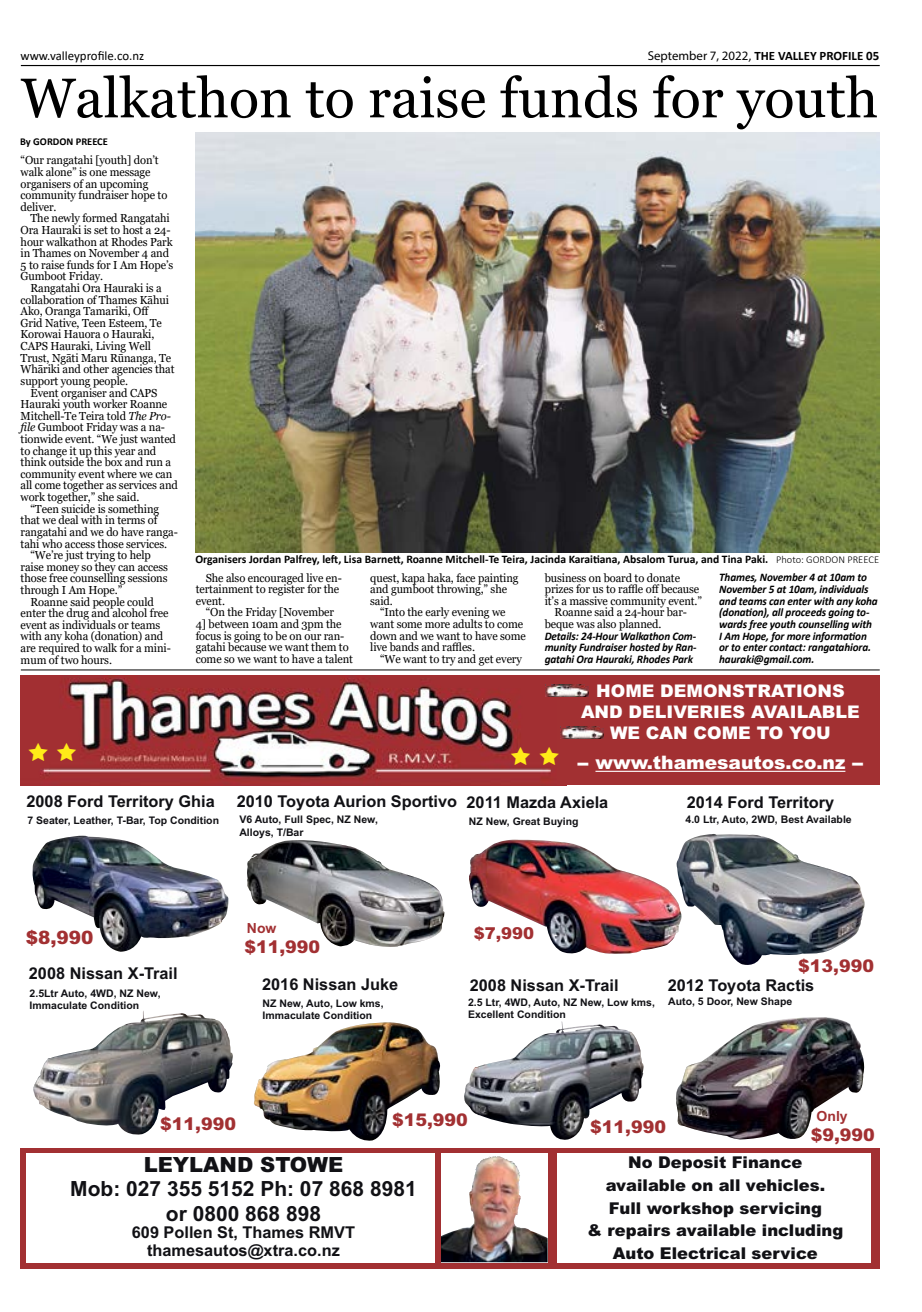
<style>
.page{position:relative;width:922px;height:1312px;background:#fff}
.page>*{position:absolute;margin:0;border:0;box-sizing:border-box;transform-origin:0 0}
.t1{font:55.75px "Georgia";color:#000}
.t2{font:700 20.88px/24.5px "Arial";color:#111115;text-align:center}
.t3{font:900 20.88px "Arial";color:#111115}
.t4{font:900 18.62px "Arial";color:#fff;scale:2.01 1}
.t5{font:900 18.38px "Arial";color:#a23032}
.t6{font:900 17.38px/20.9px "Arial";color:#fff;text-align:center}
.t7{font:900 17.38px "Arial";color:#a23032}
.t8{font:900 16.38px "Arial";color:#a23032}
.t9{font:700 16.25px/17.6px "Arial";color:#111115;text-align:center}
.t10{font:900 16.25px/22.8px "Arial";color:#111115;text-align:center}
.t11{font:700 13.88px "Arial";color:#a23032}
.t12{font:700 12.88px "Calibri";color:#000}
.t13{font:12.88px "Calibri";color:#000}
.t14{font:11.62px/11.6px "Georgia";letter-spacing:-.01em;color:#000;scale:.96 1}
.t15{font:italic 700 11.62px/11.6px "Calibri";letter-spacing:-.01em;color:#000;text-align:justify;scale:.96 1}
.t16{font:700 11.62px "Calibri";color:#000}
.t17{font:700 10.5px/12.5px "Arial";color:#111115}
.t18{font:700 10.5px "Calibri";color:#000}
.s1{font-family:"Myriad Pro";font-weight:400}
.s2{font-weight:400}
.s3{font-style:italic}
.s4{font-weight:300;font-size:10.5px}
</style>
<div class="page">
<hr style="left:21px;top:65px;width:858px;height:1px;background:#000">
<img style="left:20px;top:675px;width:537px;height:110px">
<div style="left:557px;top:675px;width:322px;height:110px;background:#a23032"></div>
<svg style="left:20px;top:1148px;width:859px;height:119px;background:#ae4f50"></svg>
<div style="left:26px;top:1152px;width:408px;height:109px;background:#fff"></div>
<div style="left:441px;top:1152px;width:106px;height:109px;background:#fff"></div>
<div style="left:557px;top:1152px;width:313px;height:109px;background:#fff"></div>
<img style="left:441px;top:1156px;width:106px;height:105px">
<hr style="left:595px;top:770px;width:250px;height:1px;background:#fff">
<img style="left:546px;top:684px;width:42px;height:12px">
<img style="left:560px;top:726px;width:43px;height:12px">
<svg style="left:546px;top:682px;width:4px;height:3px"></svg>
<img style="left:254px;top:1022px;width:187px;height:119px">
<img style="left:683px;top:834px;width:181px;height:131px">
<img style="left:32px;top:835px;width:196px;height:117px">
<img style="left:469px;top:839px;width:214px;height:115px">
<img style="left:676px;top:1017px;width:189px;height:123px">
<img style="left:247px;top:840px;width:197px;height:107px">
<img style="left:464px;top:1021px;width:180px;height:119px">
<img style="left:33px;top:1011px;width:200px;height:124px">
<img style="left:195px;top:132px;width:684px;height:420px">
<hr style="left:21px;top:669px;width:858px;height:1px;background:#000">
<svg style="left:29px;top:742px;width:19px;height:18px"></svg>
<svg style="left:57px;top:742px;width:19px;height:18px"></svg>
<svg style="left:511px;top:746px;width:19px;height:18px"></svg>
<svg style="left:539px;top:746px;width:18px;height:18px"></svg>
<p class="t13" style="left:20px;top:47px;width:125px">www.valleyprofile.co.nz</p>
<p class="t12" style="left:647px;top:46px;width:233px"><span class="s1">September 7, 2022</span><span class="s2">,</span> THE VALLEY PROFILE 05</p>
<h1 class="t1" style="left:21px;top:64px;width:858px">Walkathon to raise funds for youth</h1>
<p class="t14" style="left:21px;top:155px;width:154px">“Our rangatahi [youth] don’t walk alone” is one message organisers of an upcoming community fundraiser hope to deliver.</p>
<p class="t14" style="left:21px;top:213px;width:160px;text-indent:10px">The newly formed Rangatahi<br>Ora Hauraki is set to host a 24- hour walkathon at Rhodes Park in Thames on November 4 and<br>5 to raise funds for I Am Hope’s<br>Gumboot Friday.</p>
<p class="t14" style="left:21px;top:282px;width:162px;text-indent:10px">Rangatahi Ora Hauraki is a collaboration of Thames Kāhui<br>Ako, Oranga Tamariki, Off<br>Grid Native, Teen Esteem, Te<br>Korowai Hauora o Hauraki,<br>CAPS Hauraki, Living Well<br>Trust, Ngāti Maru Rūnanga, Te<br>Whāriki and other agencies that support young people.</p>
<p class="t14" style="left:31px;top:387px;width:134px">Event organiser and CAPS</p>
<p class="t14" style="left:21px;top:398px;width:154px">Hauraki youth worker Roanne</p>
<p class="t14" style="left:21px;top:410px;width:158px">Mitchell-Te Teira told <span class="s3">The Pro-</span></p>
<p class="t14" style="left:21px;top:422px;width:152px"><span class="s3">file</span> Gumboot Friday was a na-</p>
<p class="t14" style="left:21px;top:433px;width:163px">tionwide event. “We just wanted</p>
<p class="t14" style="left:21px;top:445px;width:143px">to change it up this year and</p>
<p class="t14" style="left:21px;top:456px;width:158px">think outside the box and run a</p>
<p class="t14" style="left:21px;top:468px;width:159px">community event where we can</p>
<p class="t14" style="left:21px;top:480px;width:165px">all come together as services and</p>
<p class="t14" style="left:21px;top:491px;width:125px">work together,” she said.</p>
<p class="t14" style="left:31px;top:503px;width:135px">“Teen suicide is something</p>
<p class="t14" style="left:21px;top:514px;width:144px">that we deal with in terms of</p>
<p class="t14" style="left:21px;top:526px;width:165px">rangatahi and we do have ranga-</p>
<p class="t14" style="left:21px;top:538px;width:154px">tahi who access those services.</p>
<p class="t14" style="left:31px;top:549px;width:127px">“We’re just trying to help</p>
<p class="t14" style="left:21px;top:561px;width:155px">raise money so they can access</p>
<p class="t14" style="left:21px;top:572px;width:154px">those free counselling sessions</p>
<p class="t14" style="left:21px;top:584px;width:107px">through I Am Hope.”</p>
<p class="t14" style="left:31px;top:596px;width:130px">Roanne said people could</p>
<p class="t14" style="left:21px;top:607px;width:155px">enter the drug and alcohol free</p>
<p class="t14" style="left:21px;top:619px;width:147px">event as individuals or teams</p>
<p class="t14" style="left:21px;top:630px;width:150px">with any koha (donation) and</p>
<p class="t14" style="left:21px;top:642px;width:158px">are required to walk for a mini-</p>
<p class="t14" style="left:21px;top:654px;width:97px">mum of two hours.</p>
<p class="t18" style="left:20px;top:134px;width:89px">By GORDON PREECE</p>
<p class="t16" style="left:195px;top:550px;width:685px">Organisers Jordan Palfrey, left, Lisa Barnett, Roanne Mitchell-Te Teira, Jacinda Karaitiana, Absalom Turua, and Tina Paki. <span class="s4">Photo: GORDON PREECE</span></p>
<p class="t14" style="left:196px;top:572px;width:154px;text-indent:10px">She also encouraged live en&shy;tertainment to register for the event.</p>
<p class="t14" style="left:196px;top:606px;width:165px;text-indent:10px">“On the Friday [November<br>4] between 10am and 3pm the focus is going to be on our ran&shy;gatahi because we want them to come so we want to have a talent</p>
<p class="t14" style="left:370px;top:572px;width:156px">quest, kapa haka, face painting and gumboot throwing,” she said.</p>
<p class="t14" style="left:370px;top:606px;width:163px;text-indent:10px">“Into the early evening we want some more adults to come down and we want to have some live bands and raffles.</p>
<p class="t14" style="left:380px;top:653px;width:149px">“We want to try and get every</p>
<p class="t14" style="left:544px;top:572px;width:142px">business on board to donate</p>
<p class="t14" style="left:544px;top:583px;width:162px">prizes for us to raffle off because</p>
<p class="t14" style="left:544px;top:595px;width:165px">it’s a massive community event.”</p>
<p class="t14" style="left:554px;top:606px;width:139px">Roanne said a 24-hour bar-</p>
<p class="t14" style="left:544px;top:618px;width:123px">beque was also planned.</p>
<p class="t15" style="left:544px;top:629px;width:160px">Details: 24-Hour Walkathon Com&shy;munity Fundraiser hosted by Ran&shy;gatahi Ora Hauraki, Rhodes Park</p>
<p class="t15" style="left:719px;top:571px;width:167px;text-align:left">Thames, November 4 at 10am to<br>November 5 at 10am, individuals and teams can enter with any koha (donation), all proceeds going to&shy;wards free youth counselling with<br>I Am Hope, for more information or to enter contact: rangatahiora. hauraki@gmail.com.</p>
<h3 class="t6" style="left:581px;top:679px;width:280px">HOME DEMONSTRATIONS<br>AND DELIVERIES AVAILABLE<br>WE CAN COME TO YOU</h3>
<h3 class="t9" style="left:26px;top:792px;width:190px">2008 Ford Territory Ghia</h3>
<p class="t17" style="left:27px;top:813px;width:193px">7 Seater, Leather, T-Bar, Top Condition</p>
<h3 class="t9" style="left:237px;top:792px;width:222px">2010 Toyota Aurion Sportivo</h3>
<p class="t17" style="left:239px;top:813px;width:140px">V6 Auto, Full Spec, NZ New,<br>Alloys, T/Bar</p>
<h3 class="t4" style="left:576px;top:748px;width:144px">- www.thamesautos.co.nz -</h3>
<h3 class="t9" style="left:466px;top:793px;width:143px">2011 Mazda Axiela</h3>
<p class="t17" style="left:468px;top:814px;width:111px">NZ New, Great Buying</p>
<h3 class="t9" style="left:686px;top:793px;width:149px">2014 Ford Territory</h3>
<p class="t17" style="left:685px;top:812px;width:168px">4.0 Ltr, Auto, 2WD, Best Available</p>
<h3 class="t5" style="left:26px;top:923px;width:69px">$8,990</h3>
<h3 class="t9" style="left:29px;top:964px;width:150px">2008 Nissan X-Trail</h3>
<p class="t17" style="left:30px;top:986px;width:132px">2.5Ltr Auto, 4WD, NZ New,<br>Immaculate Condition</p>
<p class="t11" style="left:247px;top:918px;width:31px">Now</p>
<h3 class="t7" style="left:244px;top:934px;width:77px">$11,990</h3>
<h3 class="t9" style="left:262px;top:975px;width:137px">2016 Nissan Juke</h3>
<p class="t17" style="left:262px;top:996px;width:122px">NZ New, Auto, Low kms,<br>Immaculate Condition</p>
<h3 class="t8" style="left:473px;top:921px;width:62px">$7,990</h3>
<h3 class="t9" style="left:469px;top:976px;width:150px">2008 Nissan X-Trail</h3>
<p class="t17" style="left:468px;top:995px;width:188px">2.5 Ltr, 4WD, Auto, NZ New, Low kms,<br>Excellent Condition</p>
<h3 class="t7" style="left:798px;top:953px;width:77px">$13,990</h3>
<h3 class="t9" style="left:667px;top:976px;width:148px">2012 Toyota Ractis</h3>
<p class="t17" style="left:668px;top:994px;width:126px">Auto, 5 Door, New Shape</p>
<h3 class="t7" style="left:160px;top:1110px;width:77px">$11,990</h3>
<h3 class="t7" style="left:392px;top:1106px;width:77px">$15,990</h3>
<h3 class="t7" style="left:590px;top:1114px;width:77px">$11,990</h3>
<p class="t11" style="left:816px;top:1106px;width:33px">Only</p>
<h3 class="t7" style="left:810px;top:1122px;width:66px">$9,990</h3>
<h2 class="t3" style="left:144px;top:1148px;width:201px">LEYLAND STOWE</h2>
<h2 class="t2" style="left:70px;top:1176px;width:348px">Mob: 027 355 5152 Ph: 07 868 8981 or 0800 868 898</h2>
<h3 class="t9" style="left:132px;top:1223px;width:224px">609 Pollen St, Thames RMVT thamesautos@xtra.co.nz</h3>
<h3 class="t10" style="left:587px;top:1149px;width:257px">No Deposit Finance available on all vehicles.<br>Full workshop servicing<br>&amp; repairs available including<br>Auto Electrical service</h3>
</div>
